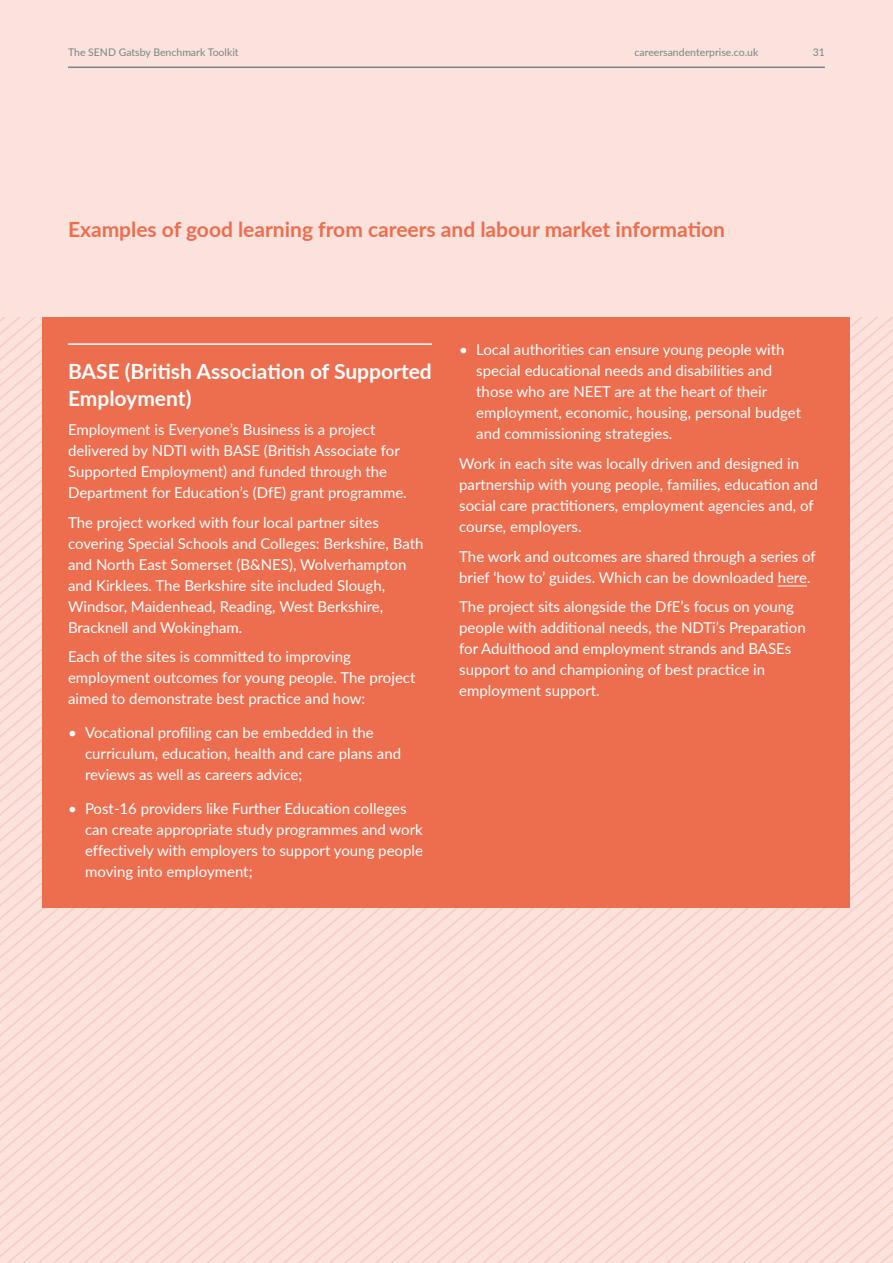
<style>
.page{position:relative;width:893px;height:1263px;background:#fbe2dc}
.page>*{position:absolute;margin:0;border:0;box-sizing:border-box;transform-origin:0 0}
.t1{font:700 21px "Lato";color:#ed6e4f}
.t2{font:700 21px/27px "Lato";color:#fff}
.t3{font:15px/21px "Lato";color:#fff}
.t4{font:10.5px "Lato";color:#788685}
</style>
<div class="page">
<svg style="left:473px;top:905px;width:417px;height:354px"></svg>
<svg style="left:479px;top:912px;width:414px;height:351px"></svg>
<svg style="left:486px;top:920px;width:407px;height:343px"></svg>
<svg style="left:492px;top:927px;width:401px;height:336px"></svg>
<svg style="left:498px;top:935px;width:395px;height:328px"></svg>
<svg style="left:505px;top:942px;width:388px;height:321px"></svg>
<svg style="left:511px;top:950px;width:382px;height:313px"></svg>
<svg style="left:518px;top:957px;width:375px;height:306px"></svg>
<svg style="left:524px;top:965px;width:369px;height:298px"></svg>
<svg style="left:531px;top:973px;width:362px;height:290px"></svg>
<svg style="left:537px;top:980px;width:356px;height:283px"></svg>
<svg style="left:543px;top:988px;width:350px;height:275px"></svg>
<svg style="left:550px;top:995px;width:343px;height:268px"></svg>
<svg style="left:556px;top:1003px;width:337px;height:260px"></svg>
<svg style="left:563px;top:1010px;width:330px;height:253px"></svg>
<svg style="left:569px;top:1018px;width:324px;height:245px"></svg>
<svg style="left:575px;top:1025px;width:318px;height:238px"></svg>
<svg style="left:582px;top:1033px;width:311px;height:230px"></svg>
<svg style="left:588px;top:1041px;width:305px;height:222px"></svg>
<svg style="left:595px;top:1048px;width:298px;height:215px"></svg>
<svg style="left:601px;top:1056px;width:292px;height:207px"></svg>
<svg style="left:607px;top:1063px;width:286px;height:200px"></svg>
<svg style="left:614px;top:1071px;width:279px;height:192px"></svg>
<svg style="left:620px;top:1078px;width:273px;height:185px"></svg>
<svg style="left:627px;top:1086px;width:266px;height:177px"></svg>
<svg style="left:633px;top:1093px;width:260px;height:170px"></svg>
<div style="left:43px;top:318px;width:807px;height:590px;background:#ed6e4f"></div>
<hr style="left:68px;top:343px;width:364px;height:2px;background:#fff">
<svg style="left:778px;top:586px;width:29px;height:1px"></svg>
<hr style="left:68px;top:67px;width:757px;height:1px;background:#788685">
<p class="t4" style="left:68px;top:44px;width:172px">The SEND Gatsby Benchmark Toolkit</p>
<p class="t4" style="left:634px;top:44px;width:125px">careersandenterprise.co.uk</p>
<p class="t4" style="left:813px;top:44px;width:14px">31</p>
<h1 class="t1" style="left:68px;top:214px;width:658px">Examples of good learning from careers and labour market information</h1>
<h1 class="t2" style="left:68px;top:357px;width:365px">BASE (British Association of Supported<br>Employment)</h1>
<p class="t3" style="left:68px;top:419px;width:340px">Employment is Everyone’s Business is a project delivered by NDTI with BASE (British Associate for Supported Employment) and funded through the Department for Education’s (DfE) grant programme.</p>
<p class="t3" style="left:68px;top:511px;width:357px">The project worked with four local partner sites covering Special Schools and Colleges: Berkshire, Bath and North East Somerset (B&amp;NES), Wolverhampton and Kirklees. The Berkshire site included Slough, Windsor, Maidenhead, Reading, West Berkshire, Bracknell and Wokingham.</p>
<p class="t3" style="left:68px;top:646px;width:349px">Each of the sites is committed to improving employment outcomes for young people. The project aimed to demonstrate best practice and how:</p>
<p class="t3" style="left:85px;top:722px;width:318px;text-indent:-17px">• Vocational profiling can be embedded in the curriculum, education, health and care plans and reviews as well as careers advice;</p>
<p class="t3" style="left:85px;top:797px;width:339px;text-indent:-17px">• Post-16 providers like Further Education colleges can create appropriate study programmes and work effectively with employers to support young people moving into employment;</p>
<p class="t3" style="left:476px;top:339px;width:326px;text-indent:-17px">• Local authorities can ensure young people with special educational needs and disabilities and those who are NEET are at the heart of their employment, economic, housing, personal budget and commissioning strategies.</p>
<p class="t3" style="left:459px;top:452px;width:360px">Work in each site was locally driven and designed in partnership with young people, families, education and social care practitioners, employment agencies and, of course, employers.</p>
<p class="t3" style="left:459px;top:545px;width:358px">The work and outcomes are shared through a series of brief ‘how to’ guides. Which can be downloaded here.</p>
<p class="t3" style="left:459px;top:595px;width:348px">The project sits alongside the DfE’s focus on young people with additional needs, the NDTi’s Preparation for Adulthood and employment strands and BASEs support to and championing of best practice in employment support.</p>
</div>
